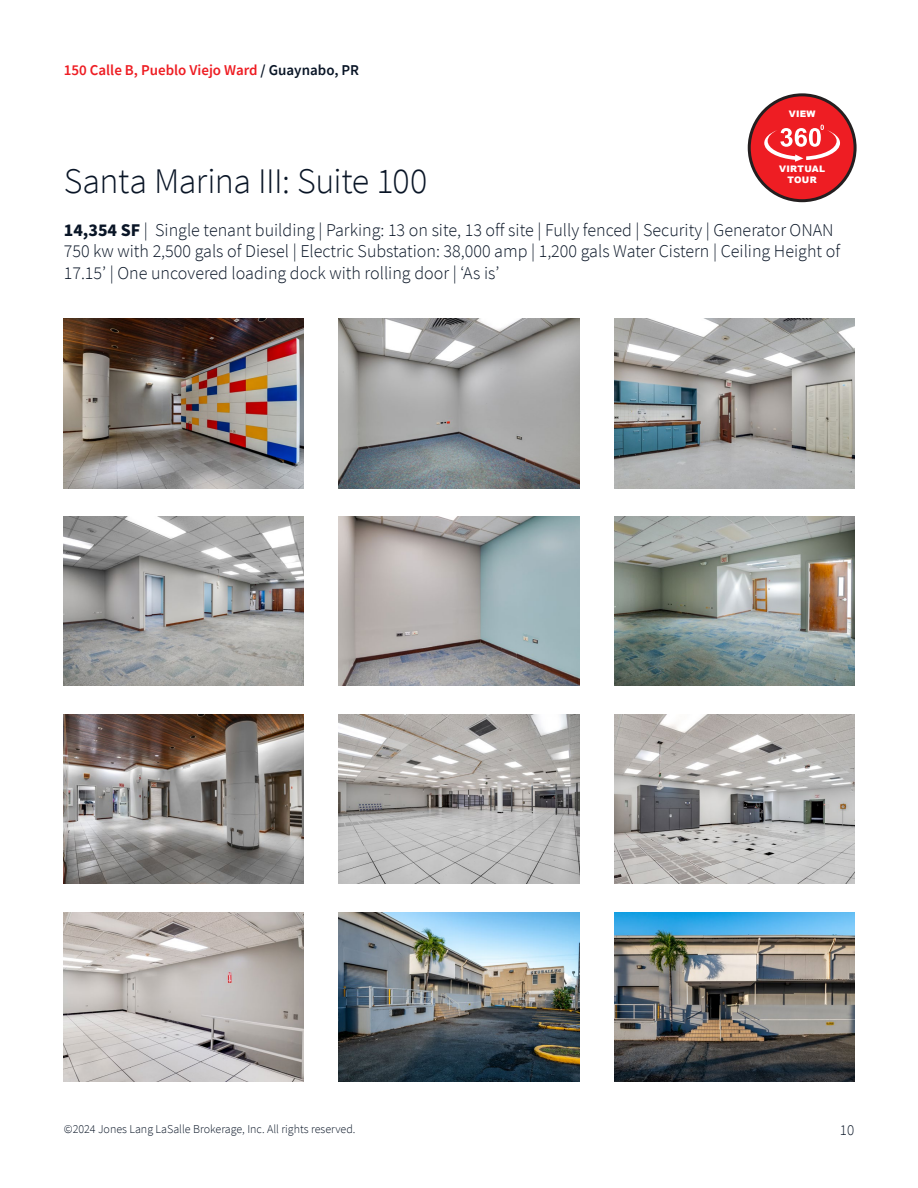
<style>
.page{position:relative;width:918px;height:1188px;background:#fff}
.page>*{position:absolute;margin:0;border:0;box-sizing:border-box;transform-origin:0 0}
.Section_heading_-_24{font:300 36px "Source Sans Pro";letter-spacing:-.02em;color:#091526}
.Table_-_Body{font:300 18px/21.6px "Source Sans Pro";color:#091526}
.t1{font:600 15px "Source Sans Pro";color:#ee1d23}
.t2{font:300 15px "Source Sans Pro";color:#091526}
.t3{font:300 12px "Source Sans Pro";color:#091526}
.t4{font:900 9px/10.8px "Arial";letter-spacing:.035em;color:#fff;text-align:center}
.s1{color:#091526}
.s2{font-weight:700}
</style>
<div class="page">
<img style="left:64px;top:318px;width:240px;height:170px">
<img style="left:64px;top:516px;width:240px;height:170px">
<img style="left:64px;top:714px;width:240px;height:170px">
<img style="left:64px;top:912px;width:240px;height:170px">
<img style="left:339px;top:318px;width:240px;height:170px">
<img style="left:339px;top:516px;width:240px;height:170px">
<img style="left:339px;top:714px;width:240px;height:170px">
<img style="left:339px;top:912px;width:240px;height:170px">
<img style="left:614px;top:319px;width:240px;height:169px">
<img style="left:614px;top:516px;width:240px;height:170px">
<img style="left:614px;top:714px;width:240px;height:170px">
<img style="left:614px;top:912px;width:240px;height:170px">
<div style="left:749px;top:95px;width:106px;height:106px;background:#ee1d23;border-radius:50%"></div>
<div style="left:748px;top:93px;width:109px;height:109px;border:3px solid #231f20;border-radius:50%"></div>
<svg style="left:764px;top:125px;width:76px;height:37px"></svg>
<p class="t1" style="left:64px;top:60px;width:297px">150 Calle B, Pueblo Viejo Ward <span class="s1">/ Guaynabo, PR</span></p>
<p class="t4" style="left:789px;top:108px;width:28px">VIEW</p>
<p class="t4" style="left:779px;top:163px;width:48px">VIRTUAL<br>TOUR</p>
<p class="Section_heading_-_24" style="left:64px;top:159px;width:365px">Santa Marina III: Suite 100</p>
<p class="Table_-_Body" style="left:64px;top:219px;width:778px"><span class="s2">14,354 SF</span> | Single tenant building | Parking: 13 on site, 13 off site | Fully fenced | Security | Generator ONAN<br>750 kw with 2,500 gals of Diesel | Electric Substation: 38,000 amp | 1,200 gals Water Cistern | Ceiling Height of<br>17.15’ | One uncovered loading dock with rolling door | ‘As is’</p>
<p class="t3" style="left:64px;top:1122px;width:293px">©2024 Jones Lang LaSalle Brokerage, Inc. All rights reserved.</p>
<p class="t2" style="left:840px;top:1121px;width:16px">10</p>
</div>
